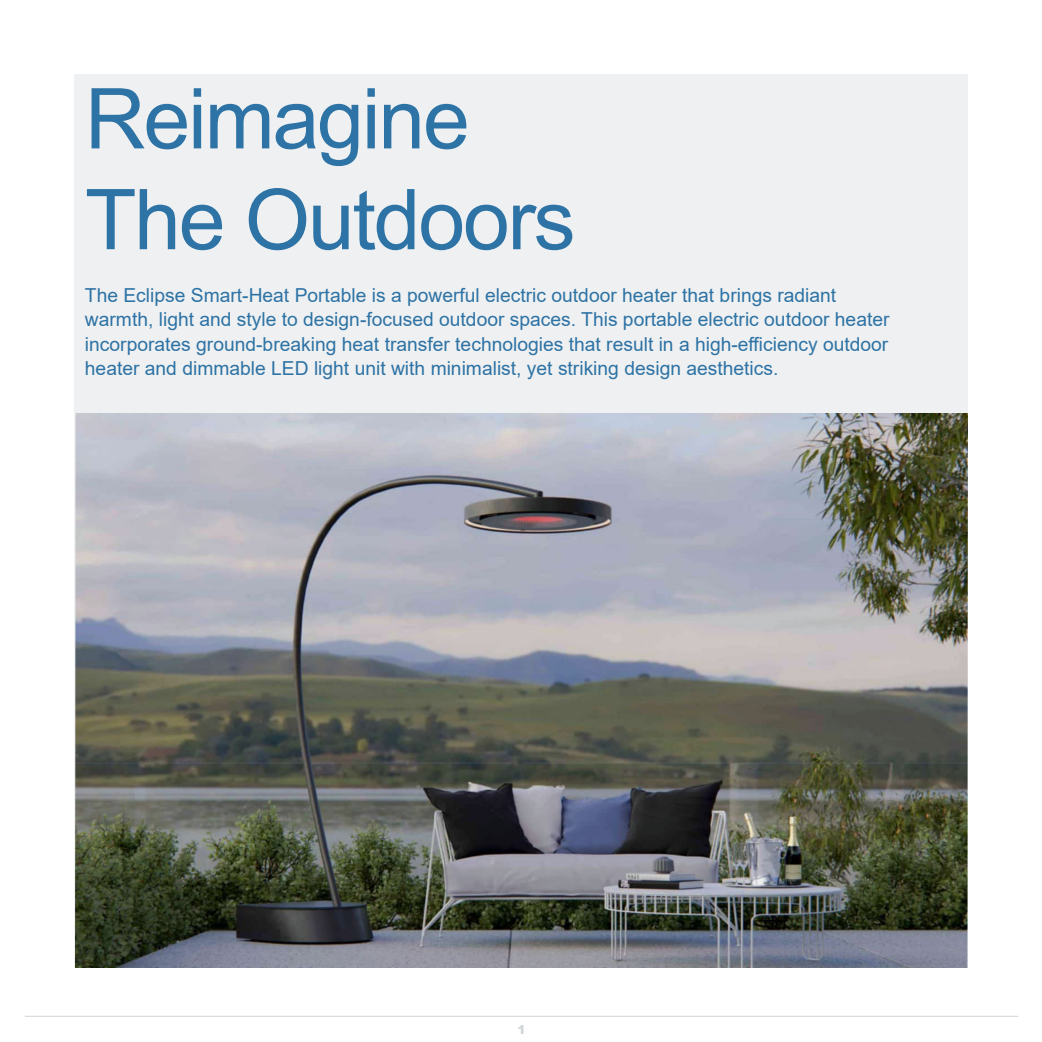
<style>
.page{position:relative;width:1042px;height:1042px;background:#fff}
.page>*{position:absolute;margin:0;border:0;box-sizing:border-box;transform-origin:0 0}
.t1{font:84px/100.8px "Arial";letter-spacing:-.025em;color:#2d73a5}
.t2{font:19.25px/24.5px "Arial";color:#2d73a5}
.t3{font:900 12.25px "Arial";color:#d1d4d6}
</style>
<div class="page">
<hr style="left:25px;top:1016px;width:993px;height:1px;background:#d1d4d6">
<div style="left:75px;top:74px;width:893px;height:893px;background:#eff0f1"></div>
<img style="left:75px;top:413px;width:892px;height:554px">
<h1 class="t1" style="left:85px;top:76px;width:492px">Reimagine<br>The Outdoors</h1>
<p class="t2" style="left:85px;top:284px;width:806px">The Eclipse Smart-Heat Portable is a powerful electric outdoor heater that brings radiant warmth, light and style to design-focused outdoor spaces. This portable electric outdoor heater incorporates ground-breaking heat transfer technologies that result in a high-efficiency outdoor heater and dimmable LED light unit with minimalist, yet striking design aesthetics.</p>
<p class="t3" style="left:517px;top:1025px;width:10px">1</p>
</div>
